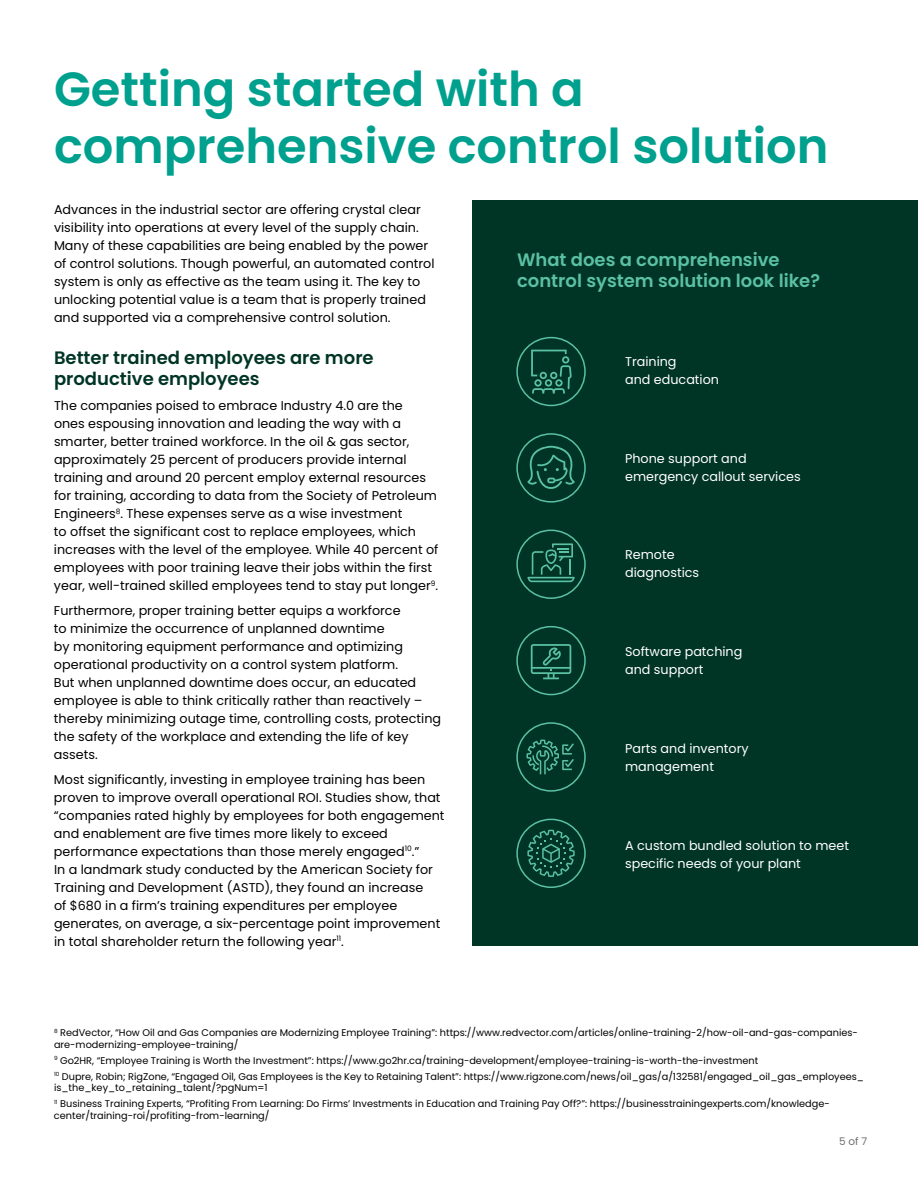
<style>
.page{position:relative;width:918px;height:1188px;background:#fff}
.page>*{position:absolute;margin:0;border:0;box-sizing:border-box;transform-origin:0 0}
.t1{font:600 48px/57.6px "Poppins";color:#00a08e}
.t2{font:600 18px/21.6px "Poppins";color:#5bc1a3}
.t3{font:600 18px/21.6px "Poppins";color:#003525}
.t4{font:12.75px/18px "Poppins";color:#000}
.t5{font:12.75px/18px "Poppins";color:#fff}
.t6{font:10.5px "Poppins";color:#6d6e71}
.t7{font:9.75px/16px "Poppins";color:#000}
</style>
<div class="page">
<div style="left:472px;top:201px;width:446px;height:745px;background:#003525"></div>
<div style="left:516px;top:337px;width:70px;height:69px;border:2px solid #5bc1a3;border-radius:50%"></div>
<div style="left:516px;top:433px;width:70px;height:70px;border:2px solid #5bc1a3;border-radius:50%"></div>
<div style="left:516px;top:530px;width:70px;height:69px;border:2px solid #5bc1a3;border-radius:50%"></div>
<div style="left:516px;top:626px;width:70px;height:69px;border:2px solid #5bc1a3;border-radius:50%"></div>
<div style="left:516px;top:722px;width:70px;height:70px;border:2px solid #5bc1a3;border-radius:50%"></div>
<div style="left:516px;top:819px;width:70px;height:69px;border:2px solid #5bc1a3;border-radius:50%"></div>
<svg style="left:531px;top:350px;width:41px;height:44px"></svg>
<svg style="left:527px;top:446px;width:48px;height:43px"></svg>
<svg style="left:527px;top:543px;width:48px;height:39px"></svg>
<svg style="left:531px;top:644px;width:40px;height:35px"></svg>
<svg style="left:526px;top:740px;width:48px;height:34px"></svg>
<svg style="left:527px;top:830px;width:48px;height:47px"></svg>
<h1 class="t1" style="left:54px;top:61px;width:776px">Getting started with a comprehensive control solution</h1>
<p class="t4" style="left:54px;top:201px;width:382px">Advances in the industrial sector are offering crystal clear visibility into operations at every level of the supply chain.<br>Many of these capabilities are being enabled by the power of control solutions. Though powerful, an automated control system is only as effective as the team using it. The key to unlocking potential value is a team that is properly trained and supported via a comprehensive control solution.</p>
<h2 class="t3" style="left:54px;top:347px;width:321px">Better trained employees are more productive employees</h2>
<p class="t4" style="left:54px;top:397px;width:386px">The companies poised to embrace Industry 4.0 are the<br>ones espousing innovation and leading the way with a smarter, better trained workforce. In the oil &amp; gas sector, approximately 25 percent of producers provide internal training and around 20 percent employ external resources for training, according to data from the Society of Petroleum Engineers<sup>8</sup>. These expenses serve as a wise investment<br>to offset the significant cost to replace employees, which increases with the level of the employee. While 40 percent of employees with poor training leave their jobs within the first year, well-trained skilled employees tend to stay put longer<sup>9</sup>.</p>
<p class="t4" style="left:54px;top:602px;width:389px">Furthermore, proper training better equips a workforce<br>to minimize the occurrence of unplanned downtime<br>by monitoring equipment performance and optimizing operational productivity on a control system platform.<br>But when unplanned downtime does occur, an educated employee is able to think critically rather than reactively – thereby minimizing outage time, controlling costs, protecting the safety of the workplace and extending the life of key assets.</p>
<p class="t4" style="left:54px;top:770px;width:392px">Most significantly, investing in employee training has been proven to improve overall operational ROI. Studies show, that “companies rated highly by employees for both engagement and enablement are five times more likely to exceed performance expectations than those merely engaged<sup>10</sup>.”<br>In a landmark study conducted by the American Society for Training and Development (ASTD), they found an increase<br>of $680 in a firm’s training expenditures per employee generates, on average, a six-percentage point improvement in total shareholder return the following year<sup>11</sup>.</p>
<h2 class="t2" style="left:517px;top:249px;width:304px">What does a comprehensive control system solution look like?</h2>
<p class="t5" style="left:625px;top:353px;width:95px">Training<br>and education</p>
<p class="t5" style="left:625px;top:449px;width:177px">Phone support and emergency callout services</p>
<p class="t5" style="left:625px;top:546px;width:76px">Remote diagnostics</p>
<p class="t5" style="left:625px;top:643px;width:119px">Software patching and support</p>
<p class="t5" style="left:625px;top:739px;width:125px">Parts and inventory management</p>
<p class="t5" style="left:625px;top:836px;width:225px">A custom bundled solution to meet specific needs of your plant</p>
<p class="t7" style="left:54px;top:1027px;width:806px;line-height:11.7px"><sup>8</sup> RedVector, “How Oil and Gas Companies are Modernizing Employee Training”: https://www.redvector.com/articles/online-training-2/how-oil-and-gas-companies&shy;are-modernizing-employee-training/</p>
<p class="t7" style="left:54px;top:1052px;width:812px"><sup>9</sup> Go2HR, “Employee Training is Worth the Investment”: https://www.go2hr.ca/training-development/employee-training-is-worth-the-investment<br><sup>10</sup> Dupre, Robin; RigZone, “Engaged Oil, Gas Employees is the Key to Retaining Talent”: https://www.rigzone.com/news/oil_gas/a/132581/engaged_oil_gas_employees_</p>
<p class="t7" style="left:54px;top:1080px;width:777px">is_the_key_to_retaining_talent/?pgNum=1<br><sup>11</sup> Business Training Experts, “Profiting From Learning: Do Firms’ Investments in Education and Training Pay Off?”: https://businesstrainingexperts.com/knowledge-</p>
<p class="t7" style="left:54px;top:1108px;width:217px">center/training-roi/profiting-from-learning/</p>
<p class="t6" style="left:839px;top:1135px;width:30px">5 of 7</p>
</div>
